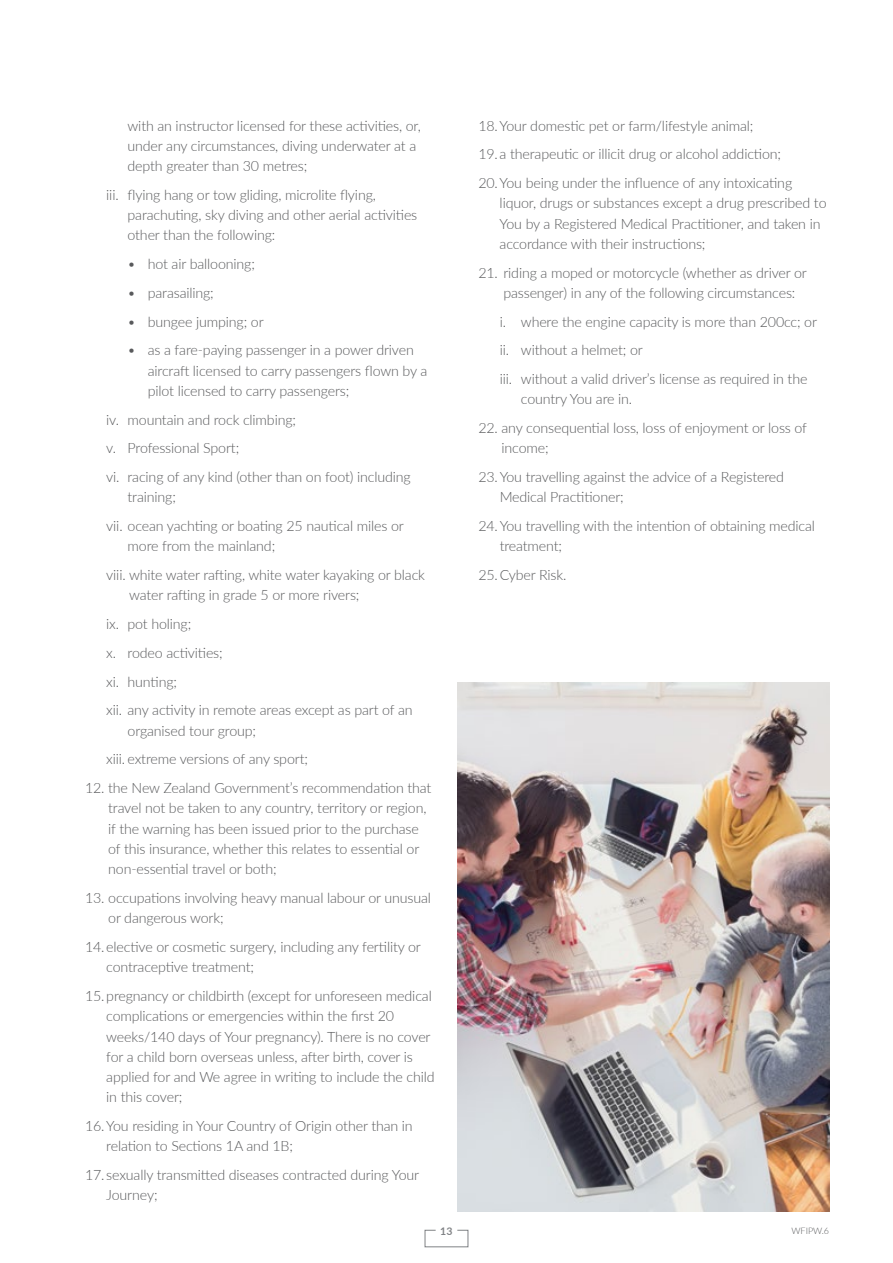
<style>
.page{position:relative;width:893px;height:1263px;background:#fff}
.page>*{position:absolute;margin:0;border:0;box-sizing:border-box;transform-origin:0 0}
.t1{font:300 14.25px/20.2px "Lato";letter-spacing:-.01em;color:#58595b}
.t2{font:700 10.5px "Lato";color:#808285}
.t3{font:300 9px "Lato";color:#58595b}
</style>
<div class="page">
<svg style="left:425px;top:1230px;width:43px;height:17px"></svg>
<img style="left:457px;top:683px;width:372px;height:529px">
<p class="t1" style="left:128px;top:115px;width:295px">with an instructor licensed for these activities, or, under any circumstances, diving underwater at a depth greater than 30 metres;</p>
<p class="t1" style="left:128px;top:184px;width:291px;text-indent:-21px">iii. flying hang or tow gliding, microlite flying, parachuting, sky diving and other aerial activities other than the following:</p>
<p class="t1" style="left:128px;top:253px;width:129px">• hot air ballooning;</p>
<p class="t1" style="left:128px;top:282px;width:88px">• parasailing;</p>
<p class="t1" style="left:128px;top:311px;width:138px">• bungee jumping; or</p>
<p class="t1" style="left:148px;top:340px;width:281px;text-indent:-20px">• as a fare-paying passenger in a power driven aircraft licensed to carry passengers flown by a pilot licensed to carry passengers;</p>
<p class="t1" style="left:106px;top:405px;width:306px;line-height:28.8px">iv. mountain and rock climbing;<br>v. Professional Sport;<br>vi. racing of any kind (other than on foot) including</p>
<p class="t1" style="left:106px;top:482px;width:299px;line-height:28.8px;text-indent:21px">training;<br>vii. ocean yachting or boating 25 nautical miles or</p>
<p class="t1" style="left:106px;top:531px;width:320px;line-height:28.8px;text-indent:21px">more from the mainland;<br>viii. white water rafting, white water kayaking or black</p>
<p class="t1" style="left:106px;top:580px;width:308px;line-height:28.8px;text-indent:23px">water rafting in grade 5 or more rivers;<br>ix. pot holing;<br>x. rodeo activities;<br>xi. hunting;<br>xii. any activity in remote areas except as part of an</p>
<p class="t1" style="left:106px;top:716px;width:203px;line-height:28.8px;text-indent:21px">organised tour group;<br>xiii. extreme versions of any sport;</p>
<p class="t1" style="left:108px;top:777px;width:325px;text-indent:-23px">12. the New Zealand Government’s recommendation that travel not be taken to any country, territory or region, if the warning has been issued prior to the purchase of this insurance, whether this relates to essential or non-essential travel or both;</p>
<p class="t1" style="left:108px;top:887px;width:324px;text-indent:-23px">13. occupations involving heavy manual labour or unusual or dangerous work;</p>
<p class="t1" style="left:106px;top:936px;width:316px;text-indent:-21px">14.elective or cosmetic surgery, including any fertility or contraceptive treatment;</p>
<p class="t1" style="left:106px;top:985px;width:330px;text-indent:-21px">15.pregnancy or childbirth (except for unforeseen medical complications or emergencies within the first 20 weeks/140 days of Your pregnancy). There is no cover for a child born overseas unless, after birth, cover is applied for and We agree in writing to include the child in this cover;</p>
<p class="t1" style="left:106px;top:1115px;width:308px;text-indent:-21px">16.You residing in Your Country of Origin other than in relation to Sections 1A and 1B;</p>
<p class="t1" style="left:106px;top:1164px;width:314px;text-indent:-21px">17. sexually transmitted diseases contracted during Your<br>Journey;</p>
<p class="t2" style="left:440px;top:1224px;width:14px">13</p>
<p class="t1" style="left:478px;top:111px;width:315px;line-height:28.8px">18.Your domestic pet or farm/lifestyle animal;<br>19.a therapeutic or illicit drug or alcohol addiction;<br>20.You being under the influence of any intoxicating</p>
<p class="t1" style="left:500px;top:193px;width:328px">liquor, drugs or substances except a drug prescribed to<br>You by a Registered Medical Practitioner, and taken in accordance with their instructions;</p>
<p class="t1" style="left:503px;top:262px;width:305px;text-indent:-25px">21. riding a moped or motorcycle (whether as driver or passenger) in any of the following circumstances:</p>
<p class="t1" style="left:500px;top:307px;width:319px;line-height:28.8px">i. where the engine capacity is more than 200cc; or ii. without a helmet; or<br>iii. without a valid driver’s license as required in the</p>
<p class="t1" style="left:521px;top:389px;width:113px">country You are in.</p>
<p class="t1" style="left:502px;top:417px;width:307px;text-indent:-23px">22. any consequential loss, loss of enjoyment or loss of income;</p>
<p class="t1" style="left:500px;top:466px;width:286px;text-indent:-21px">23.You travelling against the advice of a Registered<br>Medical Practitioner;</p>
<p class="t1" style="left:500px;top:515px;width:317px;text-indent:-21px">24.You travelling with the intention of obtaining medical treatment;</p>
<p class="t1" style="left:478px;top:564px;width:90px">25.Cyber Risk.</p>
<p class="t3" style="left:791px;top:1224px;width:39px">WFIPW.6</p>
</div>
